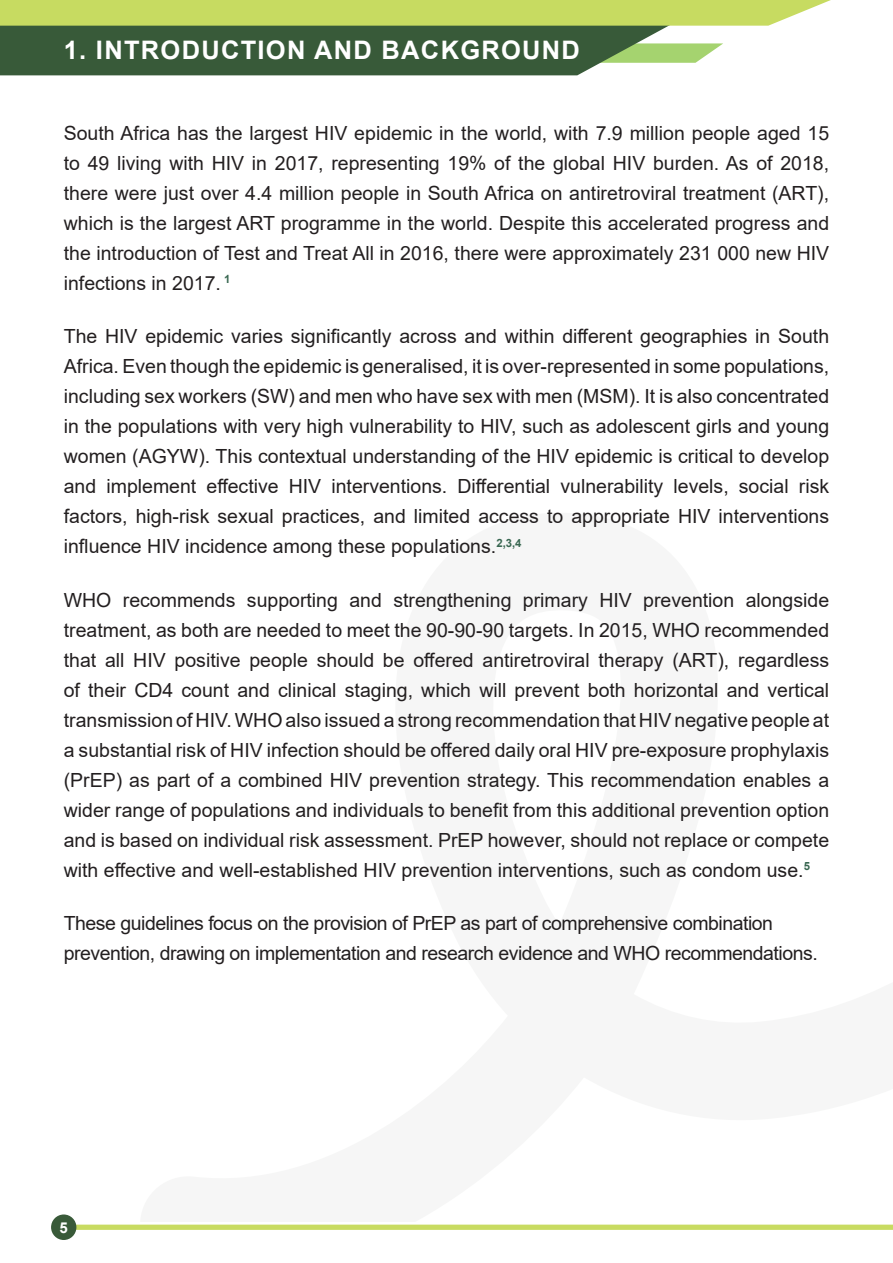
<style>
.page{position:relative;width:893px;height:1263px;background:#fff}
.page>*{position:absolute;margin:0;border:0;box-sizing:border-box;transform-origin:0 0}
.t1{font:700 25.5px "Arial";letter-spacing:.05em;color:#fff}
.t2{font:19.5px/30px "Arial";letter-spacing:-.025em;color:#231f20;text-align:justify}
.t3{font:700 15px "Arial";color:#fff}
</style>
<div class="page">
<svg style="left:697px;top:43px;width:26px;height:19px"></svg>
<svg style="left:0;top:26px;width:697px;height:49px;background:#496947"></svg>
<svg style="left:0;top:0;width:831px;height:26px;background:#c7db66"></svg>
<div style="left:73px;top:1224px;width:820px;height:6px;background:#c8db61"></div>
<div style="left:51px;top:1214px;width:25px;height:26px;background:#395a39;border-radius:50%"></div>
<p class="t1" style="left:64px;top:32px;width:518px">1. INTRODUCTION AND BACKGROUND</p>
<p class="t2" style="left:64px;top:118px;width:767px">South Africa has the largest HIV epidemic in the world, with 7.9 million people aged 15 to 49 living with HIV in 2017, representing 19% of the global HIV burden. As of 2018, there were just over 4.4 million people in South Africa on antiretroviral treatment (ART), which is the largest ART programme in the world. Despite this accelerated progress and the introduction of Test and Treat All in 2016, there were approximately 231 000 new HIV infections in 2017. <sup>1</sup></p>
<p class="t2" style="left:64px;top:321px;width:767px">The HIV epidemic varies significantly across and within different geographies in South Africa. Even though the epidemic is generalised, it is over-represented in some populations, including sex workers (SW) and men who have sex with men (MSM). It is also concentrated in the populations with very high vulnerability to HIV, such as adolescent girls and young women (AGYW). This contextual understanding of the HIV epidemic is critical to develop and implement effective HIV interventions. Differential vulnerability levels, social risk factors, high-risk sexual practices, and limited access to appropriate HIV interventions influence HIV incidence among these populations.<sup>2,3,4</sup></p>
<p class="t2" style="left:64px;top:584px;width:767px">WHO recommends supporting and strengthening primary HIV prevention alongside treatment, as both are needed to meet the 90-90-90 targets. In 2015, WHO recommended that all HIV positive people should be offered antiretroviral therapy (ART), regardless of their CD4 count and clinical staging, which will prevent both horizontal and vertical transmission of HIV. WHO also issued a strong recommendation that HIV negative people at a substantial risk of HIV infection should be offered daily oral HIV pre-exposure prophylaxis (PrEP) as part of a combined HIV prevention strategy. This recommendation enables a wider range of populations and individuals to benefit from this additional prevention option and is based on individual risk assessment. PrEP however, should not replace or compete with effective and well-established HIV prevention interventions, such as condom use.<sup>5</sup></p>
<p class="t2" style="left:64px;top:908px;width:755px">These guidelines focus on the provision of PrEP as part of comprehensive combination prevention, drawing on implementation and research evidence and WHO recommendations.</p>
<p class="t3" style="left:60px;top:1217px;width:10px">5</p>
</div>
